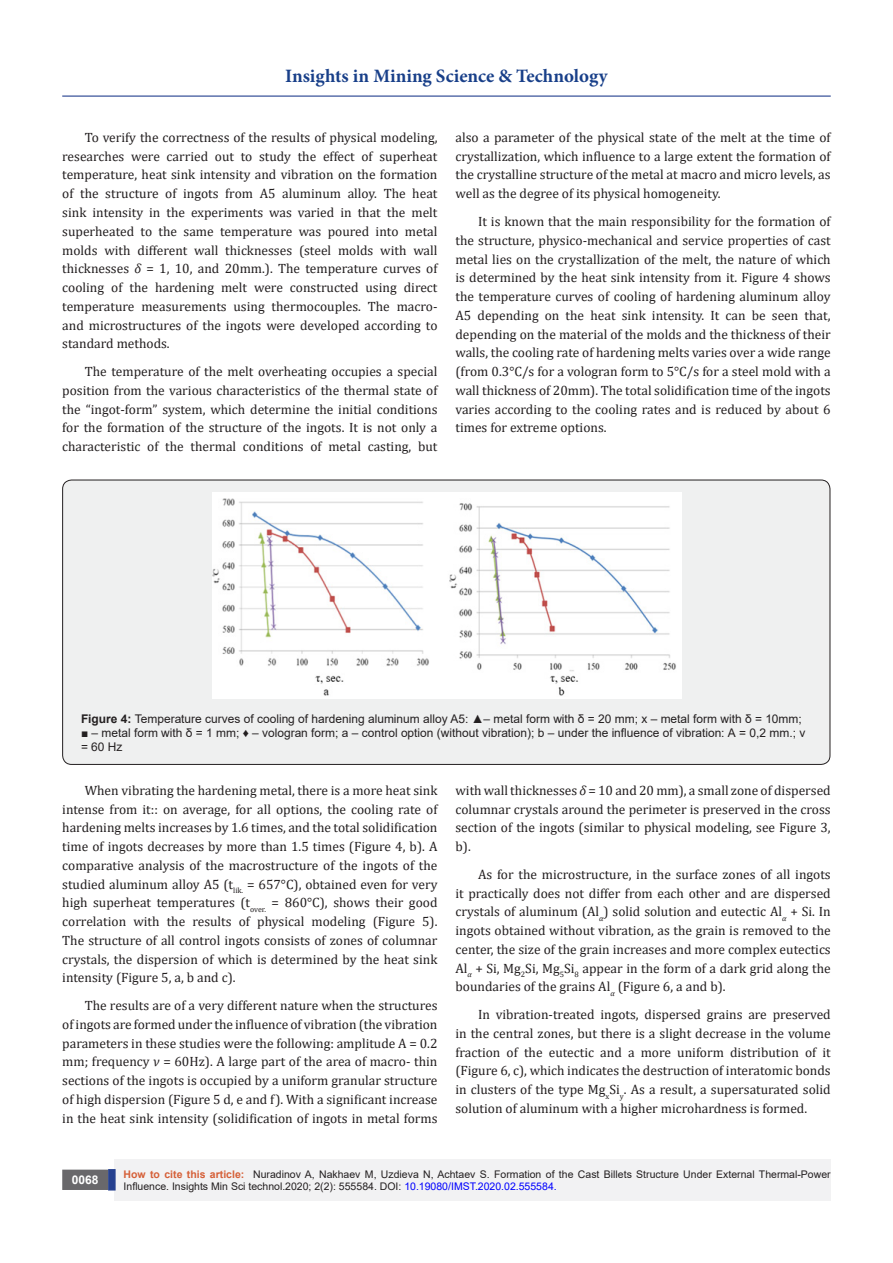
<style>
.page{position:relative;width:893px;height:1263px;background:#fff}
.page>*{position:absolute;margin:0;border:0;box-sizing:border-box;transform-origin:0 0}
.t1{font:700 18.9px "Minion Pro";color:#183f89}
.t2{font:13.5px/18.8px "Cambria";color:#231f20;text-align:justify}
.t3{font:12px/14.4px "Arial";color:#231f20}
.t4{font:700 12px "Arial";color:#fff}
.t5{font:10.5px/12.6px "Arial";color:#231f20}
.s1{font-style:italic}
.s2{font-weight:700}
.s3{font-weight:700;color:#d55f37}
.s4{color:#00f}
</style>
<div class="page">
<hr style="left:62px;top:96px;width:769px;height:1px;background:#25408f">
<div style="left:115px;top:1160px;width:716px;height:41px;background:#f2f2f3"></div>
<div style="left:63px;top:1170px;width:44px;height:19px;background:#69686b"></div>
<div style="left:62px;top:1169px;width:46px;height:21px;border:2px solid #69686b"></div>
<svg style="left:108px;top:1169px;width:8px;height:21px"></svg>
<div style="left:63px;top:480px;width:767px;height:284px;background:#eff0f0;border-radius:9px"></div>
<img style="left:212px;top:492px;width:469px;height:207px">
<h1 class="t1" style="left:285px;top:63px;width:324px">Insights in Mining Science &amp; Technology</h1>
<p class="t2" style="left:62px;top:128px;width:377px;text-indent:22px">To verify the correctness of the results of physical modeling, researches were carried out to study the effect of superheat temperature, heat sink intensity and vibration on the formation of the structure of ingots from A5 aluminum alloy. The heat sink intensity in the experiments was varied in that the melt superheated to the same temperature was poured into metal molds with different wall thicknesses (steel molds with wall thicknesses <span class="s1">δ</span> = 1, 10, and 20mm.). The temperature curves of cooling of the hardening melt were constructed using direct temperature measurements using thermocouples. The macro&shy;and microstructures of the ingots were developed according to standard methods.</p>
<p class="t2" style="left:62px;top:362px;width:377px;text-indent:22px">The temperature of the melt overheating occupies a special position from the various characteristics of the thermal state of the “ingot-form” system, which determine the initial conditions for the formation of the structure of the ingots. It is not only a characteristic of the thermal conditions of metal casting, but</p>
<p class="t2" style="left:455px;top:128px;width:377px">also a parameter of the physical state of the melt at the time of crystallization, which influence to a large extent the formation of the crystalline structure of the metal at macro and micro levels, as well as the degree of its physical homogeneity.</p>
<p class="t2" style="left:455px;top:212px;width:377px;text-indent:22px">It is known that the main responsibility for the formation of the structure, physico-mechanical and service properties of cast metal lies on the crystallization of the melt, the nature of which is determined by the heat sink intensity from it. Figure 4 shows the temperature curves of cooling of hardening aluminum alloy A5 depending on the heat sink intensity. It can be seen that, depending on the material of the molds and the thickness of their walls, the cooling rate of hardening melts varies over a wide range (from 0.3°C/s for a vologran form to 5°C/s for a steel mold with a wall thickness of 20mm). The total solidification time of the ingots varies according to the cooling rates and is reduced by about 6 times for extreme options.</p>
<p class="t3" style="left:81px;top:711px;width:722px"><span class="s2">Figure 4:</span> Temperature curves of cooling of hardening aluminum alloy A5: ▲– metal form with δ = 20 mm; х – metal form with δ = 10mm;</p>
<p class="t3" style="left:81px;top:725px;width:726px">■ – metal form with δ = 1 mm; ♦ – vologran form; a – control option (without vibration); b – under the influence of vibration: А = 0,2 mm.; ν = 60 Hz</p>
<p class="t2" style="left:62px;top:781px;width:377px;text-indent:22px">When vibrating the hardening metal, there is a more heat sink intense from it:: on average, for all options, the cooling rate of hardening melts increases by 1.6 times, and the total solidification time of ingots decreases by more than 1.5 times (Figure 4, b). A comparative analysis of the macrostructure of the ingots of the studied aluminum alloy A5 (t<sub>lik.</sub> = 657°C), obtained even for very high superheat temperatures (t<sub>over.</sub> = 860°C), shows their good correlation with the results of physical modeling (Figure 5).<br>The structure of all control ingots consists of zones of columnar crystals, the dispersion of which is determined by the heat sink intensity (Figure 5, a, b and c).</p>
<p class="t2" style="left:62px;top:996px;width:377px;text-indent:22px">The results are of a very different nature when the structures of ingots are formed under the influence of vibration (the vibration parameters in these studies were the following: amplitude A = 0.2 mm; frequency <span class="s1">ν</span> = 60Hz). A large part of the area of macro- thin sections of the ingots is occupied by a uniform granular structure of high dispersion (Figure 5 d, e and f). With a significant increase in the heat sink intensity (solidification of ingots in metal forms</p>
<p class="t2" style="left:455px;top:781px;width:377px">with wall thicknesses <span class="s1">δ</span> = 10 and 20 mm), a small zone of dispersed columnar crystals around the perimeter is preserved in the cross section of the ingots (similar to physical modeling, see Figure 3, b).</p>
<p class="t2" style="left:455px;top:865px;width:377px;text-indent:22px">As for the microstructure, in the surface zones of all ingots it practically does not differ from each other and are dispersed crystals of aluminum (Al<sub>α</sub>) solid solution and eutectic Al<sub>α</sub> + Si. In ingots obtained without vibration, as the grain is removed to the center, the size of the grain increases and more complex eutectics Al<sub>α</sub> + Si, Mg<sub>2</sub>Si, Mg<sub>5</sub>Si<sub>8</sub> appear in the form of a dark grid along the boundaries of the grains Al<sub>α</sub> (Figure 6, a and b).</p>
<p class="t2" style="left:455px;top:1005px;width:377px;text-indent:22px">In vibration-treated ingots, dispersed grains are preserved in the central zones, but there is a slight decrease in the volume fraction of the eutectic and a more uniform distribution of it (Figure 6, c), which indicates the destruction of interatomic bonds in clusters of the type Mg<sub>х</sub>Si<sub>у</sub>. As a result, a supersaturated solid solution of aluminum with a higher microhardness is formed.</p>
<p class="t4" style="left:72px;top:1171px;width:28px">0068</p>
<p class="t5" style="left:124px;top:1168px;width:709px"><span class="s3">How to cite this article:</span> Nuradinov A, Nakhaev M, Uzdieva N, Achtaev S. Formation of the Cast Billets Structure Under External Thermal-Power<br>Influence. Insights Min Sci technol.2020; 2(2): 555584. DOI: <span class="s4">10.19080/IMST.2020.02.555584.</span></p>
</div>
